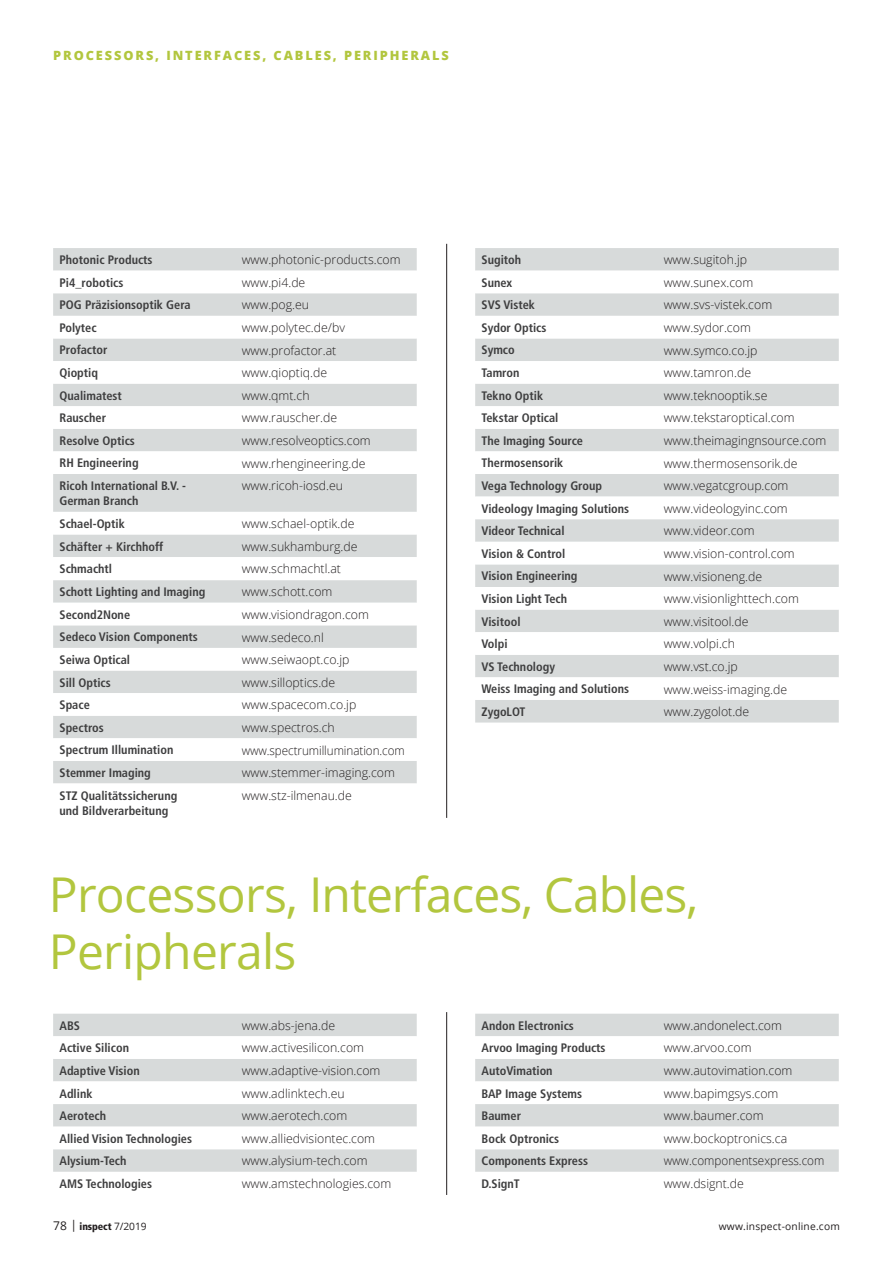
<style>
.page{position:relative;width:893px;height:1263px;background:#fff}
.page>*{position:absolute;margin:0;border:0;box-sizing:border-box;transform-origin:0 0}
.t1{font:48px/57px "Open Sans";letter-spacing:-.015em;color:#b2c63e}
.t2{font:800 12.75px "Open Sans";letter-spacing:.15em;color:#b2c63e}
.t3{font:300 12.3px "Open Sans";color:#231f20}
.t4{font:700 condensed 12.3px/15.5px "Frutiger LT Com";color:#3e3e3f}
.t5{font:300 12.3px "Open Sans";color:#231f20;scale:.95 1}
.t6{font:10.2px "Open Sans";letter-spacing:.02em;color:#231f20}
.t7{font:900 condensed 10.2px "Frutiger LT Com";letter-spacing:-.01em;color:#231f20}
.s1{font-family:"Open Sans";font-weight:400;font-stretch:normal;font-size:12px}
.s2{font-family:"Open Sans";font-weight:400;font-stretch:normal}
</style>
<div class="page">
<div style="left:53px;top:248px;width:364px;height:23px;background:#d7dada"></div>
<svg style="left:53px;top:293px;width:364px;height:491px;fill:#d7dada"></svg>
<div style="left:53px;top:1014px;width:364px;height:22px;background:#d7dada"></div>
<svg style="left:53px;top:1059px;width:364px;height:113px;fill:#d7dada"></svg>
<div style="left:475px;top:248px;width:364px;height:474px;background:#d7dada"></div>
<svg style="left:475px;top:271px;width:364px;height:429px"></svg>
<div style="left:475px;top:1014px;width:364px;height:22px;background:#d7dada"></div>
<svg style="left:475px;top:1059px;width:364px;height:113px;fill:#d7dada"></svg>
<hr style="left:446px;top:244px;width:1px;height:574px;background:#231f20">
<hr style="left:446px;top:1012px;width:1px;height:183px;background:#231f20">
<p class="t2" style="left:53px;top:46px;width:397px">PROCESSORS, INTERF ACES, CABL ES, PERIPHERAL S</p>
<p class="t4" style="left:60px;top:252px;width:95px">Photonic Products</p>
<p class="t3" style="left:242px;top:251px;width:160px">www.photonic-products.com</p>
<p class="t4" style="left:60px;top:275px;width:65px">Pi4_robotics</p>
<p class="t3" style="left:242px;top:274px;width:65px">www.pi4.de</p>
<p class="t4" style="left:60px;top:297px;width:133px">POG Präzisionsoptik Gera</p>
<p class="t3" style="left:242px;top:297px;width:69px">www.pog.eu</p>
<p class="t4" style="left:60px;top:320px;width:39px">Polytec</p>
<p class="t3" style="left:242px;top:319px;width:105px">www.polytec.de/bv</p>
<p class="t4" style="left:60px;top:342px;width:49px">Profactor</p>
<p class="t3" style="left:242px;top:342px;width:96px">www.profactor.at</p>
<p class="t4" style="left:60px;top:365px;width:40px">Qioptiq</p>
<p class="t3" style="left:242px;top:364px;width:87px">www.qioptiq.de</p>
<p class="t4" style="left:60px;top:388px;width:64px">Qualimatest</p>
<p class="t3" style="left:242px;top:387px;width:69px">www.qmt.ch</p>
<p class="t4" style="left:60px;top:410px;width:48px">Rauscher</p>
<p class="t3" style="left:242px;top:410px;width:97px">www.rauscher.de</p>
<p class="t4" style="left:60px;top:433px;width:77px">Resolve Optics</p>
<p class="t3" style="left:242px;top:432px;width:131px">www.resolveoptics.com</p>
<p class="t4" style="left:60px;top:455px;width:81px">RH Engineering</p>
<p class="t3" style="left:242px;top:455px;width:125px">www.rhengineering.de</p>
<p class="t4" style="left:60px;top:478px;width:128px">Ricoh International B.V. -<br>German Branch</p>
<p class="t3" style="left:242px;top:477px;width:103px">www.ricoh-iosd.eu</p>
<p class="t4" style="left:60px;top:516px;width:67px">Schael-Optik</p>
<p class="t3" style="left:242px;top:515px;width:114px">www.schael-optik.de</p>
<p class="t4" style="left:60px;top:538px;width:105px">Schäfter + Kirchhoff</p>
<p class="t3" style="left:242px;top:538px;width:117px">www.sukhamburg.de</p>
<p class="t4" style="left:60px;top:561px;width:54px">Schmachtl</p>
<p class="t3" style="left:242px;top:560px;width:101px">www.schmachtl.at</p>
<p class="t4" style="left:60px;top:584px;width:147px">Schott Lighting and Imaging</p>
<p class="t3" style="left:242px;top:583px;width:92px">www.schott.com</p>
<p class="t4" style="left:60px;top:607px;width:72px">Second2None</p>
<p class="t3" style="left:242px;top:606px;width:129px">www.visiondragon.com</p>
<p class="t4" style="left:60px;top:629px;width:140px">Sedeco Vision Components</p>
<p class="t3" style="left:242px;top:629px;width:84px">www.sedeco.nl</p>
<p class="t4" style="left:60px;top:652px;width:72px">Seiwa Optical</p>
<p class="t3" style="left:242px;top:651px;width:109px">www.seiwaopt.co.jp</p>
<p class="t4" style="left:60px;top:675px;width:53px">Sill Optics</p>
<p class="t3" style="left:242px;top:674px;width:95px">www.silloptics.de</p>
<p class="t4" style="left:60px;top:697px;width:32px">Space</p>
<p class="t3" style="left:242px;top:696px;width:116px">www.spacecom.co.jp</p>
<p class="t4" style="left:60px;top:720px;width:46px">Spectros</p>
<p class="t3" style="left:242px;top:719px;width:95px">www.spectros.ch</p>
<p class="t4" style="left:60px;top:742px;width:115px">Spectrum Illumination</p>
<p class="t5" style="left:242px;top:742px;width:173px">www.spectrumillumination.com</p>
<p class="t4" style="left:60px;top:765px;width:93px">Stemmer Imaging</p>
<p class="t3" style="left:242px;top:764px;width:155px">www.stemmer-imaging.com</p>
<p class="t4" style="left:60px;top:787px;width:119px">STZ Qualitätssicherung und Bildverarbeitung</p>
<p class="t3" style="left:242px;top:787px;width:112px">www.stz-ilmenau.de</p>
<p class="t4" style="left:482px;top:252px;width:41px">Sugitoh</p>
<p class="t3" style="left:664px;top:251px;width:85px">www.sugitoh.jp</p>
<p class="t4" style="left:482px;top:275px;width:32px">Sunex</p>
<p class="t3" style="left:664px;top:274px;width:91px">www.sunex.com</p>
<p class="t4" style="left:482px;top:297px;width:55px">SVS Vistek</p>
<p class="t3" style="left:664px;top:297px;width:110px">www.svs-vistek.com</p>
<p class="t4" style="left:482px;top:320px;width:66px">Sydor Optics</p>
<p class="t3" style="left:664px;top:319px;width:89px">www.sydor.com</p>
<p class="t4" style="left:482px;top:342px;width:35px">Symco</p>
<p class="t3" style="left:664px;top:342px;width:95px">www.symco.co.jp</p>
<p class="t4" style="left:482px;top:365px;width:39px">Tamron</p>
<p class="t3" style="left:664px;top:364px;width:89px">www.tamron.de</p>
<p class="t4" style="left:482px;top:388px;width:63px">Tekno Optik</p>
<p class="t3" style="left:664px;top:387px;width:105px">www.teknooptik.se</p>
<p class="t4" style="left:482px;top:410px;width:78px">Tekstar Optical</p>
<p class="t3" style="left:664px;top:410px;width:132px">www.tekstaroptical.com</p>
<p class="t4" style="left:482px;top:433px;width:103px">The Imaging Source</p>
<p class="t3" style="left:664px;top:432px;width:164px">www.theimagingnsource.com</p>
<p class="t4" style="left:482px;top:455px;width:83px">Thermosensorik</p>
<p class="t3" style="left:664px;top:455px;width:135px">www.thermosensorik.de</p>
<p class="t4" style="left:482px;top:478px;width:122px">Vega Technology Group</p>
<p class="t3" style="left:664px;top:477px;width:126px">www.vegatcgroup.com</p>
<p class="t4" style="left:482px;top:501px;width:149px">Videology Imaging Solutions</p>
<p class="t3" style="left:664px;top:500px;width:126px">www.videologyinc.com</p>
<p class="t4" style="left:482px;top:523px;width:85px">Videor Technical</p>
<p class="t3" style="left:664px;top:522px;width:92px">www.videor.com</p>
<p class="t4" style="left:482px;top:546px;width:85px">Vision &amp; Control</p>
<p class="t3" style="left:664px;top:545px;width:133px">www.vision-control.com</p>
<p class="t4" style="left:482px;top:568px;width:97px">Vision Engineering</p>
<p class="t3" style="left:664px;top:568px;width:100px">www.visioneng.de</p>
<p class="t4" style="left:482px;top:591px;width:87px">Vision Light Tech</p>
<p class="t3" style="left:664px;top:590px;width:137px">www.visionlighttech.com</p>
<p class="t4" style="left:482px;top:614px;width:40px">Visitool</p>
<p class="t3" style="left:664px;top:613px;width:86px">www.visitool.de</p>
<p class="t4" style="left:482px;top:636px;width:27px">Volpi</p>
<p class="t3" style="left:664px;top:635px;width:73px">www.volpi.ch</p>
<p class="t4" style="left:482px;top:659px;width:75px">VS Technology</p>
<p class="t3" style="left:664px;top:658px;width:76px">www.vst.co.jp</p>
<p class="t4" style="left:482px;top:681px;width:149px">Weiss Imaging and Solutions</p>
<p class="t3" style="left:664px;top:681px;width:125px">www.weiss-imaging.de</p>
<p class="t4" style="left:482px;top:704px;width:45px">ZygoLOT</p>
<p class="t3" style="left:664px;top:703px;width:87px">www.zygolot.de</p>
<h1 class="t1" style="left:49px;top:865px;width:651px">Processors, Interfaces, Cables,<br>Peripherals</h1>
<p class="t4" style="left:60px;top:1018px;width:22px">ABS</p>
<p class="t3" style="left:242px;top:1017px;width:95px">www.abs-jena.de</p>
<p class="t4" style="left:60px;top:1040px;width:71px">Active Silicon</p>
<p class="t3" style="left:242px;top:1039px;width:124px">www.activesilicon.com</p>
<p class="t4" style="left:60px;top:1063px;width:82px">Adaptive Vision</p>
<p class="t3" style="left:242px;top:1062px;width:140px">www.adaptive-vision.com</p>
<p class="t4" style="left:60px;top:1085px;width:35px">Adlink</p>
<p class="t3" style="left:242px;top:1085px;width:105px">www.adlinktech.eu</p>
<p class="t4" style="left:60px;top:1108px;width:48px">Aerotech</p>
<p class="t3" style="left:242px;top:1107px;width:107px">www.aerotech.com</p>
<p class="t4" style="left:60px;top:1131px;width:134px">Allied Vision Technologies</p>
<p class="t3" style="left:242px;top:1130px;width:135px">www.alliedvisiontec.com</p>
<p class="t4" style="left:60px;top:1153px;width:69px">Alysium-Tech</p>
<p class="t3" style="left:242px;top:1152px;width:127px">www.alysium-tech.com</p>
<p class="t4" style="left:60px;top:1176px;width:94px">AMS Technologies</p>
<p class="t3" style="left:242px;top:1175px;width:151px">www.amstechnologies.com</p>
<p class="t4" style="left:482px;top:1018px;width:94px">Andon Electronics</p>
<p class="t3" style="left:664px;top:1017px;width:120px">www.andonelect.com</p>
<p class="t4" style="left:482px;top:1040px;width:126px">Arvoo Imaging Products</p>
<p class="t3" style="left:664px;top:1039px;width:89px">www.arvoo.com</p>
<p class="t4" style="left:482px;top:1063px;width:73px">AutoVimation</p>
<p class="t3" style="left:664px;top:1062px;width:130px">www.autovimation.com</p>
<p class="t4" style="left:482px;top:1085px;width:102px">BAP Image Systems</p>
<p class="t3" style="left:664px;top:1085px;width:116px">www.bapimgsys.com</p>
<p class="t4" style="left:482px;top:1108px;width:41px">Baumer</p>
<p class="t3" style="left:664px;top:1107px;width:101px">www.baumer.com</p>
<p class="t4" style="left:482px;top:1131px;width:79px">Bock Optronics</p>
<p class="t3" style="left:664px;top:1130px;width:125px">www.bockoptronics.ca</p>
<p class="t4" style="left:482px;top:1153px;width:108px">Components Express</p>
<p class="t5" style="left:664px;top:1152px;width:171px">www.componentsexpress.com</p>
<p class="t4" style="left:482px;top:1176px;width:40px">D.SignT</p>
<p class="t3" style="left:664px;top:1175px;width:82px">www.dsignt.de</p>
<p class="t7" style="left:53px;top:1220px;width:95px"><span class="s1">78 |</span> inspect <span class="s2">7/2019</span></p>
<p class="t6" style="left:719px;top:1219px;width:123px">www.inspect-online.com</p>
</div>
